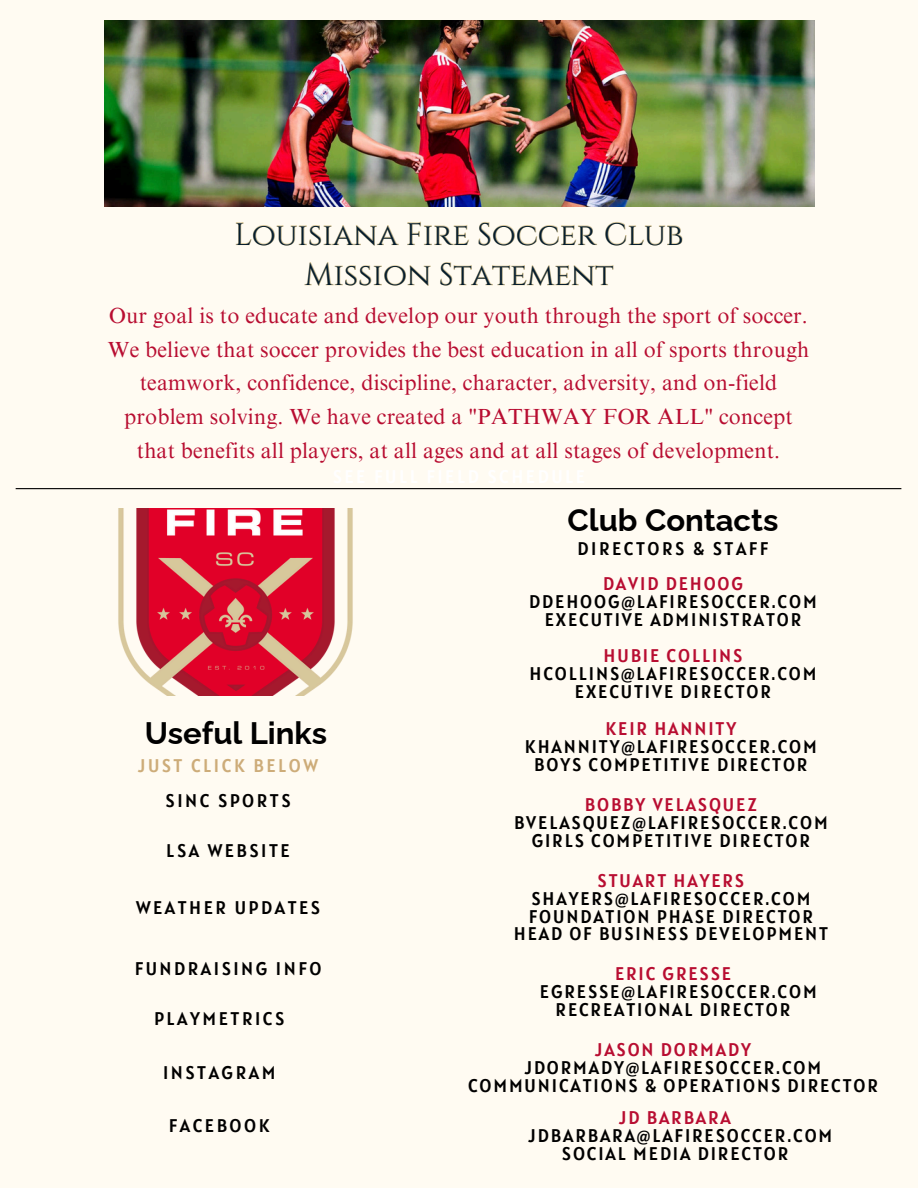
<style>
.page{position:relative;width:918px;height:1188px;background:#fffbf2}
.page>*{position:absolute;margin:0;border:0;box-sizing:border-box;transform-origin:0 0}
.t1{font:31.05px/40.2px "Cinzel";color:#051c2c;text-align:center}
.t2{font:700 31.05px "Raleway";color:#000}
.t3{font:21.9px/33.9px "Times NRMT Pro";letter-spacing:.01em;color:#b80d31;text-align:center}
.t4{font:18.3px/18px "Alatsi";letter-spacing:.105em;color:#000;text-align:center}
.t5{font:18.3px "Alatsi";letter-spacing:.14em;color:#000}
.t6{font:18.3px "Alatsi";letter-spacing:.105em;color:#b80d31}
.t7{font:18.3px "Alatsi";letter-spacing:.14em;color:#cdac79}
.s1{color:#b80d31}
</style>
<div class="page">
<hr style="left:16px;top:488px;width:885px;height:1px;background:#000">
<img style="left:104px;top:20px;width:710px;height:187px">
<img style="left:118px;top:509px;width:235px;height:186px">
<svg style="left:235px;top:221px;width:448px;height:25px"></svg>
<svg style="left:304px;top:262px;width:310px;height:24px"></svg>
<p class="t1" style="left:234px;top:215px;width:451px">Louisiana Fire Soccer Club<br>Mission Statement</p>
<p class="t3" style="left:108px;top:301px;width:703px">Our goal is to educate and develop our youth through the sport of soccer.<br>We believe that soccer provides the best education in all of sports through teamwork, confidence, discipline, character, adversity, and on-field problem solving. We have created a "PATHWAY FOR ALL" concept that benefits all players, at all ages and at all stages of development.</p>
<h1 class="t2" style="left:568px;top:502px;width:212px">Club Contacts</h1>
<h3 class="t5" style="left:578px;top:537px;width:192px">DIRECTORS &amp; STAFF</h3>
<p class="t2" style="left:145px;top:715px;width:184px">Useful Links</p>
<p class="t7" style="left:138px;top:754px;width:181px">JUST CLICK BELOW</p>
<p class="t5" style="left:166px;top:789px;width:127px">SINC SPORTS</p>
<h2 class="t5" style="left:166px;top:839px;width:125px">LSA WEBSITE</h2>
<p class="t5" style="left:136px;top:896px;width:186px">WEATHER UPDATES</p>
<p class="t5" style="left:135px;top:957px;width:188px">FUNDRAISING INFO</p>
<p class="t5" style="left:154px;top:1007px;width:132px">PLAYMETRICS</p>
<p class="t5" style="left:163px;top:1060px;width:114px">INSTAGRAM</p>
<p class="t5" style="left:169px;top:1114px;width:102px">FACEBOOK</p>
<p class="t4" style="left:529px;top:574px;width:289px"><span class="s1">DAVID DEHOOG<br></span>DDEHOOG@LAFIRESOCCER.COM</p>
<p class="t4" style="left:545px;top:610px;width:258px">EXECUTIVE ADMINISTRATOR</p>
<p class="t4" style="left:530px;top:646px;width:288px"><span class="s1">HUBIE COLLINS<br></span>HCOLLINS@LAFIRESOCCER.COM</p>
<h1 class="t4" style="left:575px;top:682px;width:198px">EXECUTIVE DIRECTOR</h1>
<p class="t4" style="left:525px;top:720px;width:293px"><span class="s1">KEIR HANNITY<br></span>KHANNITY@LAFIRESOCCER.COM</p>
<p class="t4" style="left:534px;top:756px;width:275px">BOYS COMPETITIVE DIRECTOR</p>
<p class="t6" style="left:585px;top:793px;width:174px">BOBBY VELASQUEZ</p>
<p class="t4" style="left:514px;top:813px;width:315px">BVELASQUEZ@LAFIRESOCCER.COM</p>
<p class="t4" style="left:532px;top:831px;width:280px">GIRLS COMPETITIVE DIRECTOR</p>
<p class="t4" style="left:531px;top:871px;width:280px"><span class="s1">STUART HAYERS<br></span>SHAYERS@LAFIRESOCCER.COM</p>
<p class="t4" style="left:529px;top:907px;width:285px">FOUNDATION PHASE DIRECTOR</p>
<p class="t4" style="left:514px;top:925px;width:316px">HEAD OF BUSINESS DEVELOPMENT</p>
<p class="t6" style="left:615px;top:962px;width:118px">ERIC GRESSE</p>
<p class="t4" style="left:540px;top:983px;width:278px">EGRESSE@LAFIRESOCCER.COM</p>
<p class="t4" style="left:556px;top:1000px;width:236px">RECREATIONAL DIRECTOR</p>
<p class="t4" style="left:525px;top:1040px;width:298px"><span class="s1">JASON DORMADY<br></span>JDORMADY@LAFIRESOCCER.COM</p>
<p class="t4" style="left:468px;top:1076px;width:411px">COMMUNICATIONS &amp; OPERATIONS DIRECTOR</p>
<p class="t6" style="left:619px;top:1106px;width:113px">JD BARBARA</p>
<p class="t4" style="left:529px;top:1127px;width:305px">JDBARBARA@LAFIRESOCCER.COM</p>
<p class="t4" style="left:562px;top:1145px;width:228px">SOCIAL MEDIA DIRECTOR</p>
</div>
